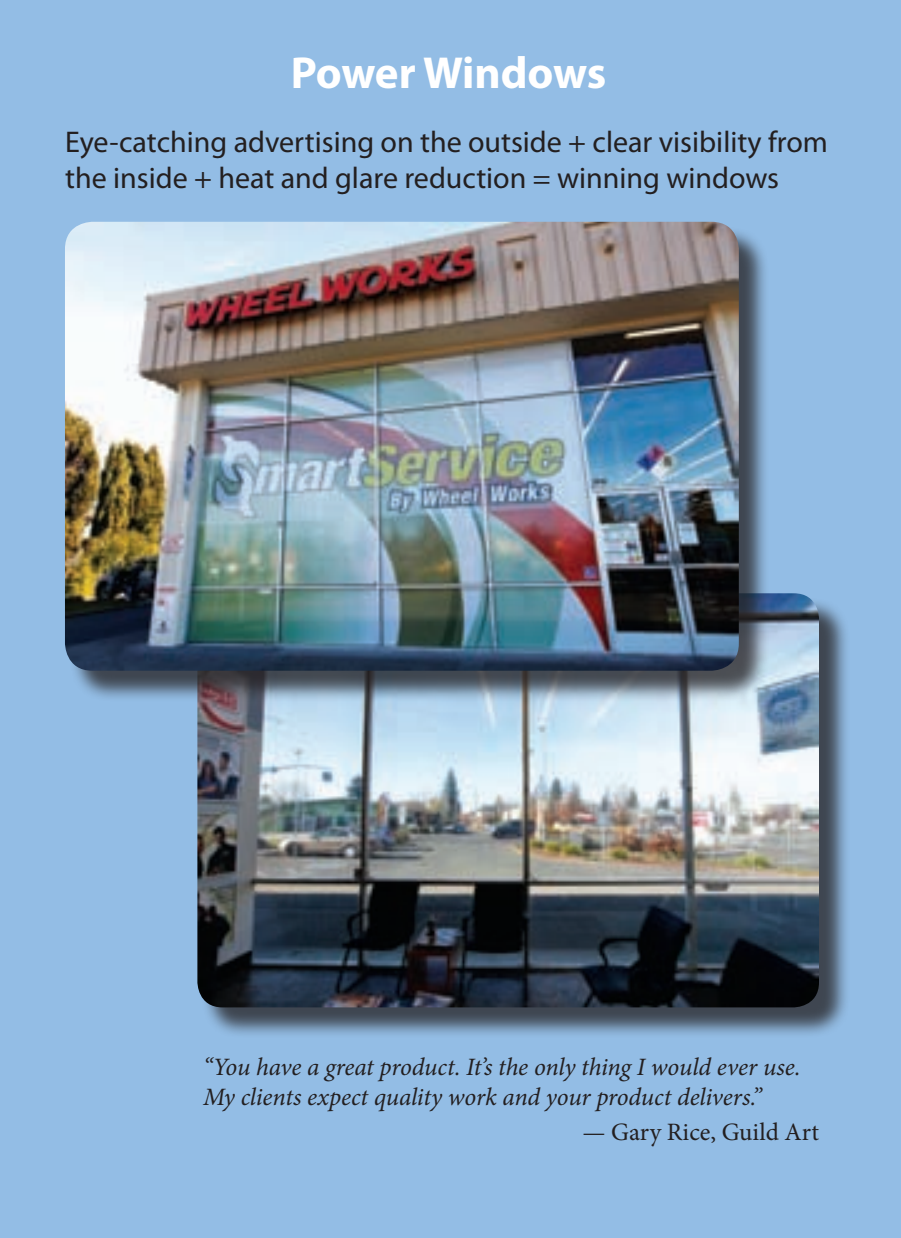
<style>
.page{position:relative;width:901px;height:1238px;background:#fff}
.page>*{position:absolute;margin:0;border:0;box-sizing:border-box;transform-origin:0 0}
.t1{font:700 45px "Myriad Pro";letter-spacing:-.01em;color:#fff}
.t2{font:30px/36px "Myriad Pro";color:#231f20}
.t3{font:italic 25px/30px "Minion Pro";letter-spacing:-.01em;color:#231f20}
.t4{font:25px "Minion Pro";color:#231f20}
</style>
<div class="page">
<div style="left:0;top:0;width:900px;height:1238px;background:#93bde5"></div>
<div style="left:201px;top:597px;width:648px;height:441px;background:#231f20;opacity:.75"></div>
<img style="left:197px;top:593px;width:621px;height:414px">
<div style="left:69px;top:225px;width:700px;height:477px;background:#231f20;opacity:.75"></div>
<img style="left:65px;top:222px;width:673px;height:449px">
<h1 class="t1" style="left:290px;top:44px;width:317px">Power Windows</h1>
<p class="t2" style="left:65px;top:124px;width:764px">Eye-catching advertising on the outside + clear visibility from the inside + heat and glare reduction = winning windows</p>
<p class="t3" style="left:203px;top:1052px;width:599px">“You have a great product. It’s the only thing I would ever use.<br>My clients expect quality work and your product delivers.”</p>
<p class="t4" style="left:582px;top:1115px;width:238px">— Gary Rice, Guild Art</p>
</div>
